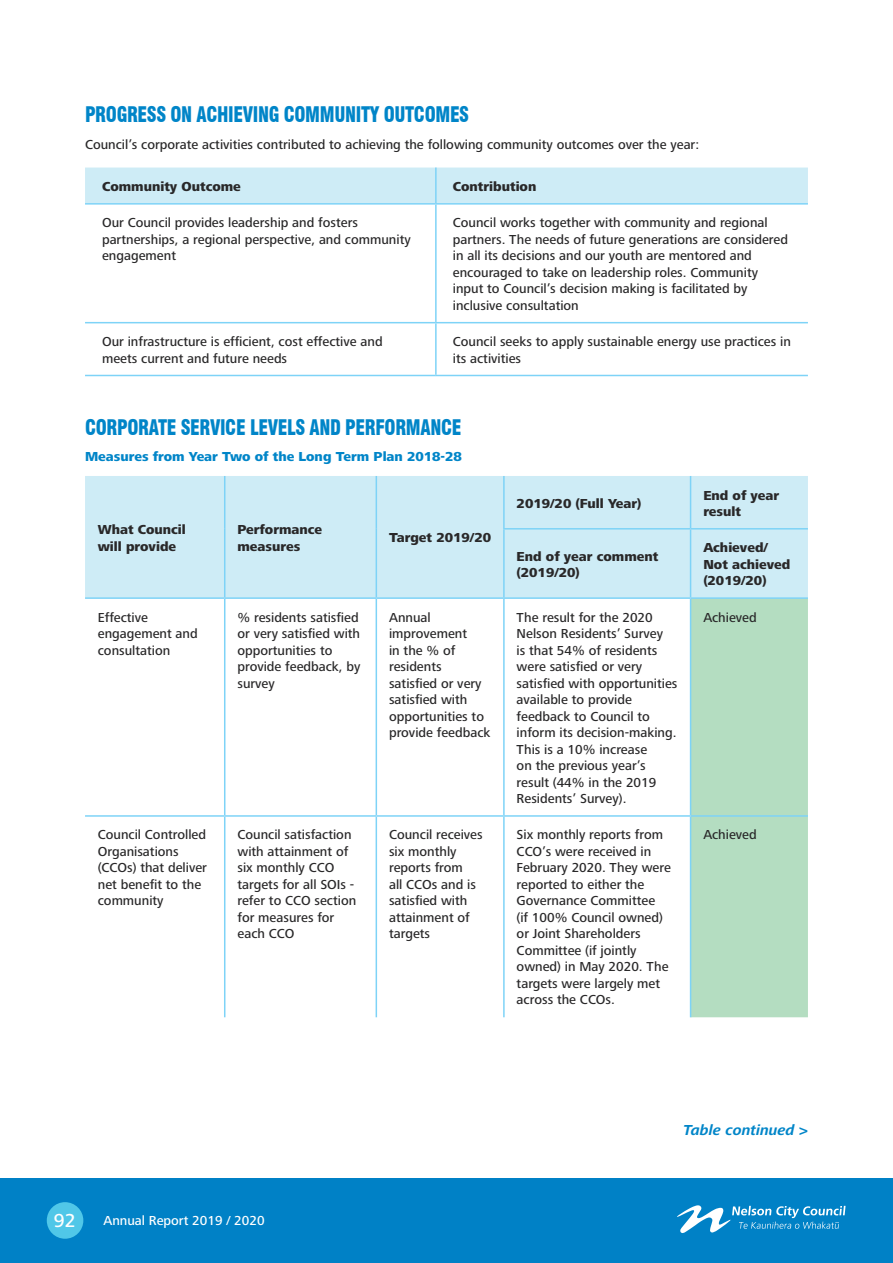
<style>
.page{position:relative;width:893px;height:1263px;background:#fff}
.page>*{position:absolute;margin:0;border:0;box-sizing:border-box;transform-origin:0 0}
.t1{font:900 condensed 21px "Swiss 721 BT";letter-spacing:-.02em;color:#0085c8;scale:.89 1}
.t2{font:500 19.5px "Frutiger Next";color:#fff}
.t3{font:italic 700 15px "Frutiger Next";color:#0085c8}
.t4{font:500 13.5px/16.5px "Frutiger Next";color:#292829}
.t5{font:800 13.5px/16.5px "Frutiger Next";color:#292829}
.t6{font:800 13.5px "Frutiger Next";color:#0085c8}
.t7{font:500 13.5px "Frutiger Next";color:#fff}
</style>
<div class="page">
<div style="left:85px;top:168px;width:723px;height:35px;background:#ceecf6"></div>
<hr style="left:435px;top:168px;width:2px;height:35px;background:#7ed3f7">
<hr style="left:85px;top:203px;width:351px;height:2px;background:#7ed3f7">
<hr style="left:436px;top:203px;width:372px;height:2px;background:#7ed3f7">
<hr style="left:435px;top:205px;width:2px;height:117px;background:#7ed3f7">
<hr style="left:85px;top:322px;width:351px;height:1px;background:#7ed3f7">
<hr style="left:436px;top:322px;width:372px;height:1px;background:#7ed3f7">
<hr style="left:435px;top:323px;width:2px;height:52px;background:#7ed3f7">
<hr style="left:85px;top:375px;width:351px;height:1px;background:#7ed3f7">
<hr style="left:436px;top:375px;width:372px;height:1px;background:#7ed3f7">
<div style="left:85px;top:476px;width:723px;height:121px;background:#ceecf6"></div>
<div style="left:691px;top:599px;width:117px;height:418px;background:#b4ddc1"></div>
<hr style="left:503px;top:528px;width:188px;height:1px;background:#7ed3f7">
<hr style="left:691px;top:528px;width:117px;height:1px;background:#7ed3f7">
<hr style="left:85px;top:597px;width:140px;height:2px;background:#7ed3f7">
<hr style="left:225px;top:597px;width:151px;height:2px;background:#7ed3f7">
<hr style="left:376px;top:597px;width:128px;height:2px;background:#7ed3f7">
<hr style="left:504px;top:597px;width:187px;height:2px;background:#7ed3f7">
<hr style="left:691px;top:597px;width:117px;height:2px;background:#7ed3f7">
<hr style="left:85px;top:815px;width:140px;height:2px;background:#7ed3f7">
<hr style="left:225px;top:815px;width:151px;height:2px;background:#7ed3f7">
<hr style="left:376px;top:815px;width:128px;height:2px;background:#7ed3f7">
<hr style="left:504px;top:815px;width:187px;height:2px;background:#7ed3f7">
<hr style="left:691px;top:815px;width:117px;height:2px;background:#7ed3f7">
<hr style="left:224px;top:476px;width:1px;height:53px;background:#7ed3f7">
<hr style="left:376px;top:476px;width:1px;height:53px;background:#7ed3f7">
<hr style="left:224px;top:529px;width:1px;height:68px;background:#7ed3f7">
<hr style="left:376px;top:529px;width:1px;height:68px;background:#7ed3f7">
<hr style="left:503px;top:476px;width:2px;height:52px;background:#7ed3f7">
<hr style="left:690px;top:476px;width:1px;height:52px;background:#7ed3f7">
<hr style="left:503px;top:529px;width:2px;height:68px;background:#7ed3f7">
<hr style="left:690px;top:529px;width:1px;height:68px;background:#7ed3f7">
<hr style="left:224px;top:599px;width:1px;height:216px;background:#7ed3f7">
<hr style="left:376px;top:599px;width:1px;height:216px;background:#7ed3f7">
<hr style="left:503px;top:599px;width:2px;height:216px;background:#7ed3f7">
<hr style="left:690px;top:599px;width:1px;height:216px;background:#7ed3f7">
<hr style="left:224px;top:817px;width:1px;height:200px;background:#7ed3f7">
<hr style="left:376px;top:817px;width:1px;height:200px;background:#7ed3f7">
<hr style="left:503px;top:817px;width:2px;height:200px;background:#7ed3f7">
<hr style="left:690px;top:817px;width:1px;height:200px;background:#7ed3f7">
<div style="left:0;top:1178px;width:893px;height:85px;background:#0081c6"></div>
<div style="left:47px;top:1202px;width:36px;height:37px;background:#50c7e8;border-radius:50%"></div>
<svg style="left:677px;top:1205px;width:168px;height:28px"></svg>
<h1 class="t1" style="left:85px;top:102px;width:433px">PROGRESS ON ACHIEVING COMMUNITY OUTCOMES</h1>
<p class="t4" style="left:85px;top:136px;width:616px">Council’s corporate activities contributed to achieving the following community outcomes over the year:</p>
<p class="t5" style="left:102px;top:178px;width:140px">Community Outcome</p>
<p class="t5" style="left:453px;top:178px;width:85px">Contribution</p>
<p class="t4" style="left:102px;top:215px;width:310px">Our Council provides leadership and fosters partnerships, a regional perspective, and community engagement</p>
<p class="t4" style="left:453px;top:215px;width:337px">Council works together with community and regional partners. The needs of future generations are considered in all its decisions and our youth are mentored and encouraged to take on leadership roles. Community input to Council’s decision making is facilitated by inclusive consultation</p>
<p class="t4" style="left:102px;top:333px;width:282px">Our infrastructure is efficient, cost effective and meets current and future needs</p>
<p class="t4" style="left:453px;top:333px;width:340px">Council seeks to apply sustainable energy use practices in its activities</p>
<h1 class="t1" style="left:85px;top:415px;width:424px">CORPORATE SERVICE LEVELS AND PERFORMANCE</h1>
<p class="t6" style="left:85px;top:449px;width:378px">Measures from Year Two of the Long Term Plan 2018-28</p>
<p class="t5" style="left:98px;top:521px;width:90px">What Council will provide</p>
<p class="t5" style="left:237px;top:521px;width:86px">Performance measures</p>
<p class="t5" style="left:389px;top:530px;width:104px">Target 2019/20</p>
<p class="t5" style="left:517px;top:495px;width:126px">2019/20 (Full Year)</p>
<p class="t5" style="left:703px;top:487px;width:77px">End of year result</p>
<p class="t5" style="left:517px;top:548px;width:143px">End of year comment (2019/20)</p>
<p class="t5" style="left:703px;top:540px;width:89px">Achieved/<br>Not achieved (2019/20)</p>
<p class="t4" style="left:98px;top:609px;width:101px">Effective engagement and consultation</p>
<p class="t4" style="left:237px;top:609px;width:125px">% residents satisfied or very satisfied with opportunities to provide feedback, by survey</p>
<p class="t4" style="left:389px;top:609px;width:103px">Annual improvement<br>in the % of residents satisfied or very satisfied with opportunities to provide feedback</p>
<p class="t4" style="left:517px;top:609px;width:162px">The result for the 2020<br>Nelson Residents’ Survey<br>is that 54% of residents were satisfied or very satisfied with opportunities available to provide feedback to Council to inform its decision-making.<br>This is a 10% increase<br>on the previous year’s result (44% in the 2019<br>Residents’ Survey).</p>
<p class="t4" style="left:703px;top:609px;width:55px">Achieved</p>
<p class="t4" style="left:98px;top:827px;width:111px">Council Controlled<br>Organisations (CCOs) that deliver net benefit to the community</p>
<p class="t4" style="left:237px;top:827px;width:120px">Council satisfaction with attainment of six monthly CCO targets for all SOIs - refer to CCO section for measures for each CCO</p>
<p class="t4" style="left:389px;top:827px;width:95px">Council receives six monthly reports from<br>all CCOs and is satisfied with attainment of targets</p>
<p class="t4" style="left:517px;top:827px;width:156px">Six monthly reports from<br>CCO’s were received in<br>February 2020. They were reported to either the<br>Governance Committee<br>(if 100% Council owned) or Joint Shareholders<br>Committee (if jointly owned) in May 2020. The targets were largely met across the CCOs.</p>
<p class="t4" style="left:703px;top:827px;width:55px">Achieved</p>
<h2 class="t2" style="left:54px;top:1209px;width:23px">92</h2>
<p class="t7" style="left:103px;top:1213px;width:163px">Annual Report 2019 / 2020</p>
<p class="t3" style="left:683px;top:1122px;width:126px">Table continued &gt;</p>
</div>
